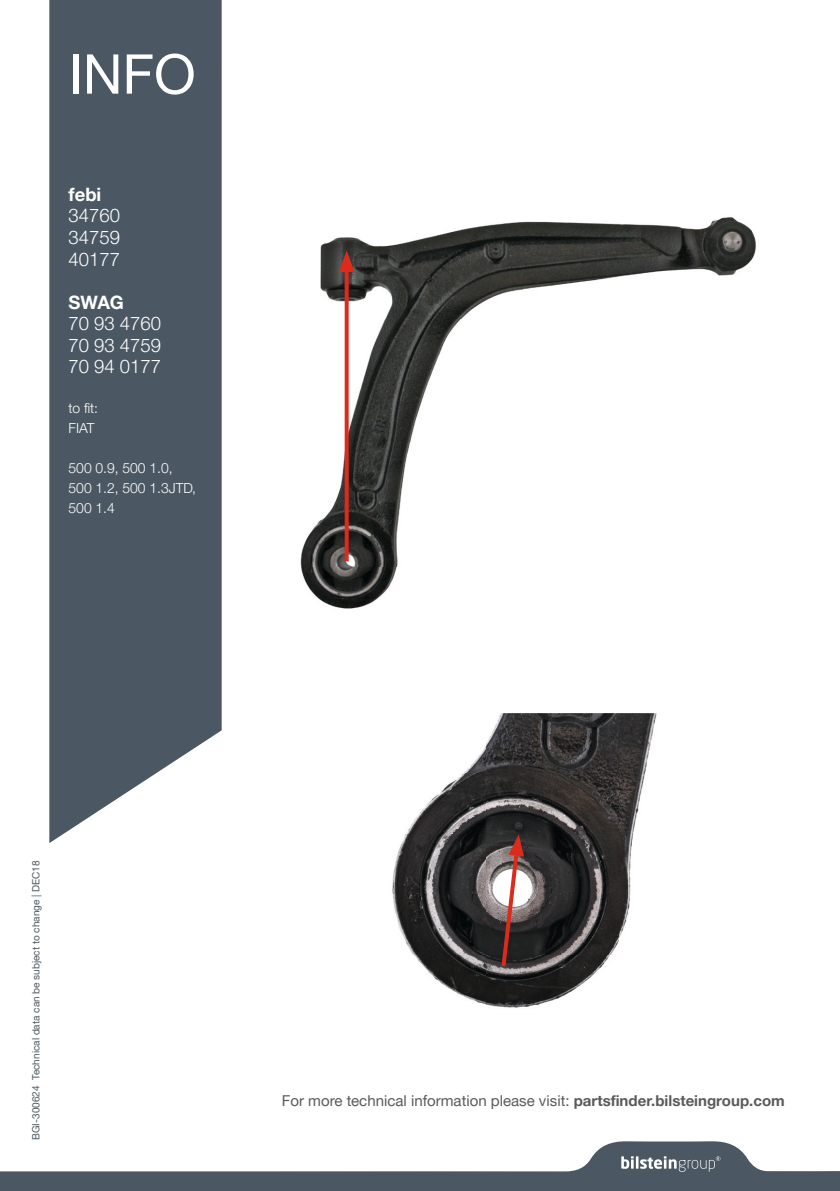
<style>
.page{position:relative;width:840px;height:1191px;background:#fff}
.page>*{position:absolute;margin:0;border:0;box-sizing:border-box;transform-origin:0 0}
.t1{font:54.8px "Helvetica Neue World 55 Roman";color:#fff}
.t2{font:18.4px/21.6px "Helvetica Neue World 45 Lt";color:#fff;text-align:justify}
.t3{font:700 18.4px "Helvetica Neue World 75";color:#fff}
.t4{font:15px "Helvetica Neue World 55 Roman";color:#5a5a5a}
.t5{font:13.8px/20px "Helvetica Neue World 45 Lt";color:#fff}
.t6{font:10px "Helvetica Neue World 55 Roman";color:#4b5863}
.s1{font-family:"Helvetica Neue World 75";font-weight:700}
</style>
<div class="page">
<svg style="left:49px;top:0;width:173px;height:843px;background:#57636e"></svg>
<svg style="left:0;top:1141px;width:839px;height:50px"></svg>
<svg style="left:621px;top:1156px;width:99px;height:15px"></svg>
<img style="left:300px;top:217px;width:456px;height:392px">
<img style="left:392px;top:713px;width:265px;height:295px">
<svg style="left:344px;top:272px;width:4px;height:289px"></svg>
<svg style="left:338px;top:250px;width:16px;height:22px"></svg>
<svg style="left:499px;top:834px;width:24px;height:136px"></svg>
<h1 class="t1" style="left:69px;top:43px;width:129px">INFO</h1>
<p class="t3" style="left:69px;top:184px;width:34px">febi</p>
<p class="t2" style="left:69px;top:205px;width:53px">34760<br>34759<br>40177</p>
<p class="t3" style="left:69px;top:291px;width:57px">SWAG</p>
<p class="t2" style="left:69px;top:313px;width:94px">70 93 4760<br>70 93 4759<br>70 94 0177</p>
<p class="t5" style="left:69px;top:398px;width:31px">to fit:<br>FIAT</p>
<p class="t5" style="left:69px;top:458px;width:129px">500 0.9, 500 1.0,<br>500 1.2, 500 1.3JTD,<br>500 1.4</p>
<p class="t6" style="left:30px;top:1140px;width:281px;rotate:-90deg">BGI-300624 Technical data can be subject to change | DEC18</p>
<p class="t4" style="left:282px;top:1092px;width:504px">For more technical information please visit: <span class="s1">partsfinder.bilsteingroup.com</span></p>
</div>
